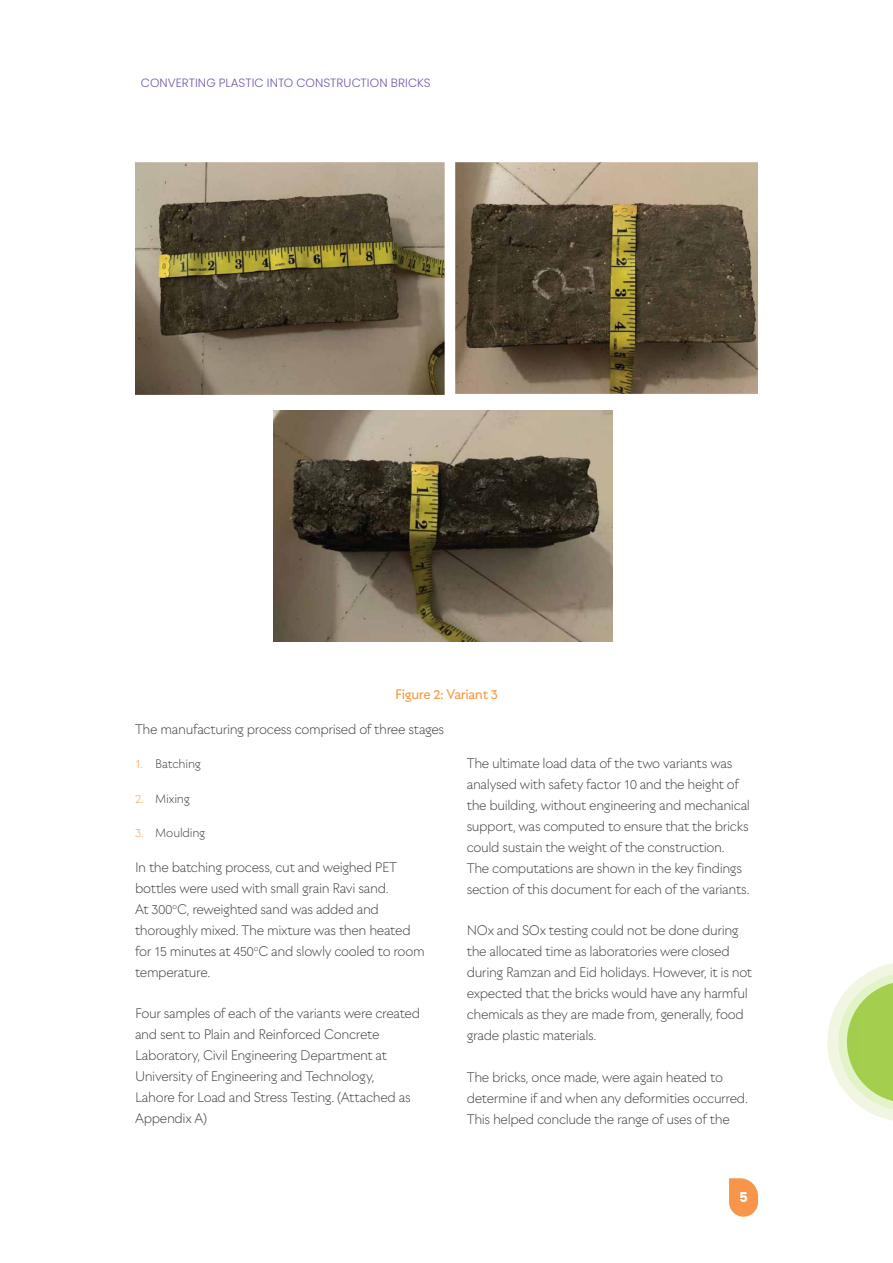
<style>
.page{position:relative;width:893px;height:1263px;background:#fff}
.page>*{position:absolute;margin:0;border:0;box-sizing:border-box;transform-origin:0 0}
.t1{font:300 15px/21px "Utily";letter-spacing:-.025em;color:#414042}
.t2{font:500 15px "Utily";letter-spacing:-.025em;color:#f89c49}
.t3{font:300 13.5px "Utily";letter-spacing:-.02em;color:#414042}
.t4{font:700 13.5px "Poppins";color:#fff}
.t5{font:300 12px "Poppins";letter-spacing:.005em;color:#725ba7}
.s1{color:#f89c49}
</style>
<div class="page">
<svg style="left:729px;top:1178px;width:29px;height:39px"></svg>
<svg style="left:827px;top:963px;width:66px;height:158px"></svg>
<img style="left:135px;top:162px;width:310px;height:233px">
<img style="left:455px;top:162px;width:303px;height:231px">
<img style="left:273px;top:410px;width:339px;height:232px">
<p class="t5" style="left:141px;top:76px;width:291px">CONVERTING PLASTIC INTO CONSTRUCTION BRICKS</p>
<p class="t2" style="left:395px;top:685px;width:104px">Figure 2: Variant 3</p>
<p class="t1" style="left:135px;top:718px;width:311px">The manufacturing process comprised of three stages</p>
<p class="t3" style="left:135px;top:756px;width:68px"><span class="s1">1.</span> Batching</p>
<p class="t3" style="left:135px;top:790px;width:56px"><span class="s1">2.</span> Mixing</p>
<p class="t3" style="left:135px;top:825px;width:72px"><span class="s1">3.</span> Moulding</p>
<p class="t1" style="left:135px;top:856px;width:291px">In the batching process, cut and weighed PET bottles were used with small grain Ravi sand.<br>At 300<sup>o</sup>C, reweighted sand was added and thoroughly mixed. The mixture was then heated for 15 minutes at 450<sup>o</sup>C and slowly cooled to room temperature.</p>
<p class="t1" style="left:135px;top:1002px;width:287px">Four samples of each of the variants were created and sent to Plain and Reinforced Concrete Laboratory, Civil Engineering Department at University of Engineering and Technology,<br>Lahore for Load and Stress Testing. (Attached as Appendix A)</p>
<p class="t1" style="left:467px;top:752px;width:285px">The ultimate load data of the two variants was analysed with safety factor 10 and the height of the building, without engineering and mechanical support, was computed to ensure that the bricks could sustain the weight of the construction.<br>The computations are shown in the key findings section of this document for each of the variants.</p>
<p class="t1" style="left:467px;top:919px;width:287px">NOx and SOx testing could not be done during the allocated time as laboratories were closed during Ramzan and Eid holidays. However, it is not expected that the bricks would have any harmful chemicals as they are made from, generally, food grade plastic materials.</p>
<p class="t1" style="left:467px;top:1066px;width:283px">The bricks, once made, were again heated to determine if and when any deformities occurred.<br>This helped conclude the range of uses of the</p>
<p class="t4" style="left:739px;top:1190px;width:10px">5</p>
</div>
